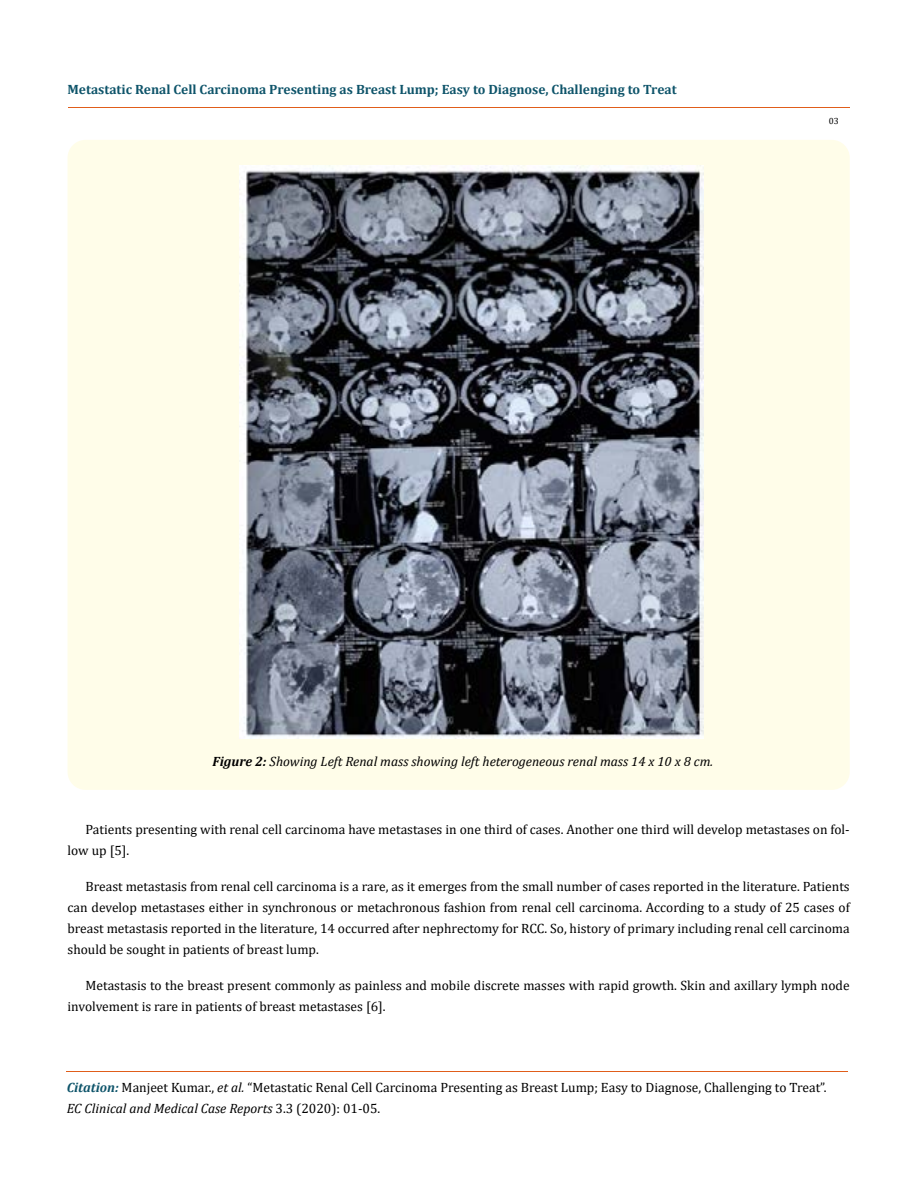
<style>
.page{position:relative;width:917px;height:1188px;background:#fff}
.page>*{position:absolute;margin:0;border:0;box-sizing:border-box;transform-origin:0 0}
.t1{font:13.5px/21px "Cambria";color:#000}
.t2{font:700 13.5px "Cambria";color:#0e546a}
.t3{font:italic 13.5px "Cambria";color:#000}
.t4{font:9px "Cambria";color:#000}
.s1{font-weight:700}
.s2{font-weight:700;font-style:italic;color:#0e546a}
.s3{font-style:italic}
</style>
<div class="page">
<hr style="left:68px;top:108px;width:781px;height:1px;background:#e05d1a">
<hr style="left:66px;top:1071px;width:782px;height:1px;background:#e05d1a">
<div style="left:68px;top:140px;width:781px;height:650px;background:#fffde9;border-radius:18px"></div>
<img style="left:239px;top:165px;width:464px;height:573px">
<p class="t2" style="left:68px;top:80px;width:610px">Metastatic Renal Cell Carcinoma Presenting as Breast Lump; Easy to Diagnose, Challenging to Treat</p>
<p class="t4" style="left:828px;top:116px;width:11px">03</p>
<p class="t3" style="left:212px;top:752px;width:502px"><span class="s1">Figure 2:</span> Showing Left Renal mass showing left heterogeneous renal mass 14 x 10 x 8 cm.</p>
<p class="t1" style="left:68px;top:819px;width:783px;text-indent:18px">Patients presenting with renal cell carcinoma have metastases in one third of cases. Another one third will develop metastases on fol&shy;low up [5].</p>
<p class="t1" style="left:68px;top:876px;width:783px;text-align:justify;text-indent:18px">Breast metastasis from renal cell carcinoma is a rare, as it emerges from the small number of cases reported in the literature. Patients can develop metastases either in synchronous or metachronous fashion from renal cell carcinoma. According to a study of 25 cases of breast metastasis reported in the literature, 14 occurred after nephrectomy for RCC. So, history of primary including renal cell carcinoma should be sought in patients of breast lump.</p>
<p class="t1" style="left:68px;top:975px;width:783px;text-indent:18px">Metastasis to the breast present commonly as painless and mobile discrete masses with rapid growth. Skin and axillary lymph node involvement is rare in patients of breast metastases [6].</p>
<p class="t1" style="left:67px;top:1077px;width:761px"><span class="s2">Citation:</span> Manjeet Kumar., <span class="s3">et al.</span> “Metastatic Renal Cell Carcinoma Presenting as Breast Lump; Easy to Diagnose, Challenging to Treat”.<br><span class="s3">EC Clinical and Medical Case Reports</span> 3.3 (2020): 01-05.</p>
</div>
